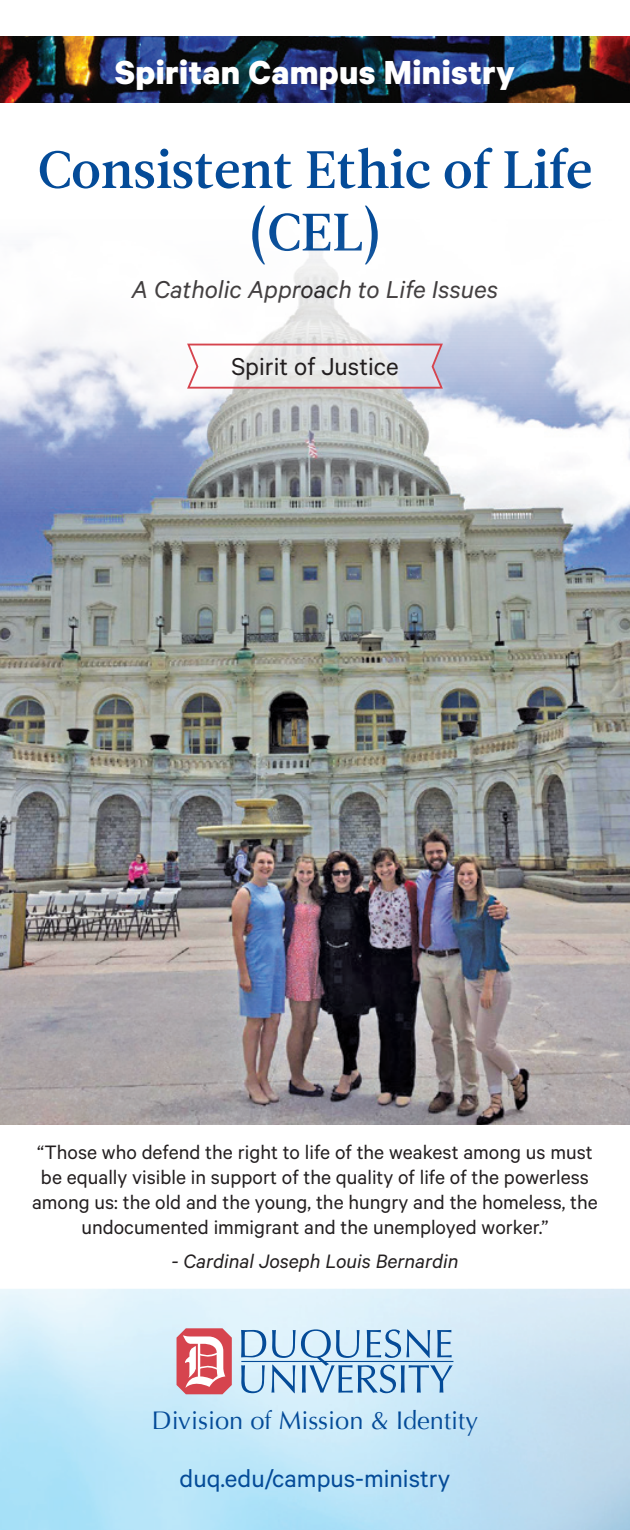
<style>
.page{position:relative;width:630px;height:1530px;background:#fff}
.page>*{position:absolute;margin:0;border:0;box-sizing:border-box;transform-origin:0 0}
.t1{font:52.5px/62.5px "Leitura News Roman 3";color:#044b98;text-align:center}
.t2{font:700 37.5px "Calibre";letter-spacing:.01em;color:#fff}
.t3{font:italic 27.5px "Calibre";color:#231f20}
.t4{font:27.5px "Calibre";color:#044b98}
.t5{font:27.5px "Calibre";color:#231f20}
.t6{font:25.5px "Optima";color:#044b98}
.t7{font:22px/25px "Calibre";color:#231f20;text-align:center}
.t8{font:italic 22px "Calibre";color:#231f20}
</style>
<div class="page">
<svg style="left:177px;top:1328px;width:55px;height:66px"></svg>
<svg style="left:241px;top:1329px;width:212px;height:64px;background:#a5c7e2"></svg>
<img style="left:0;top:248px;width:630px;height:877px">
<img style="left:0;top:36px;width:630px;height:66px">
<svg style="left:186px;top:343px;width:258px;height:47px"></svg>
<p class="t2" style="left:115px;top:49px;width:402px">Spiritan Campus Ministry</p>
<p class="t1" style="left:38px;top:139px;width:556px">Consistent Ethic of Life (CEL)</p>
<p class="t3" style="left:132px;top:273px;width:368px">A Catholic Approach to Life Issues</p>
<p class="t5" style="left:231px;top:350px;width:169px">Spirit of Justice</p>
<p class="t7" style="left:32px;top:1139px;width:567px">“Those who defend the right to life of the weakest among us must be equally visible in support of the quality of life of the powerless among us: the old and the young, the hungry and the homeless, the undocumented immigrant and the unemployed worker.”</p>
<p class="t8" style="left:172px;top:1249px;width:288px">- Cardinal Joseph Louis Bernardin</p>
<p class="t6" style="left:152px;top:1405px;width:328px">Division of Mission &amp; Identity</p>
<p class="t4" style="left:180px;top:1462px;width:272px">duq.edu/campus-ministry</p>
</div>
